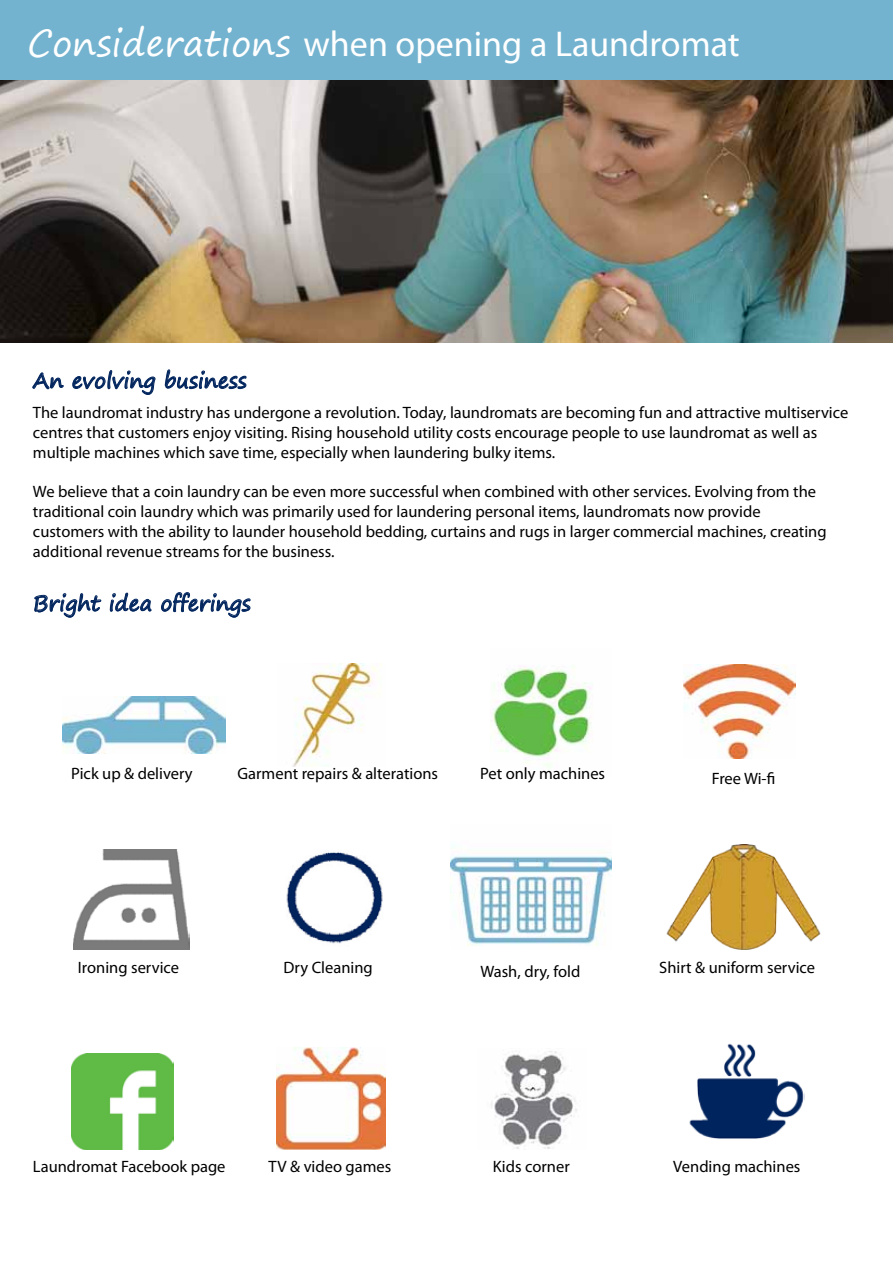
<style>
.page{position:relative;width:893px;height:1263px;background:#fff}
.page>*{position:absolute;margin:0;border:0;box-sizing:border-box;transform-origin:0 0}
.t1{font:36px "Myriad Pro";color:#fff}
.t2{font:21px "Segoe Print";color:#00245d}
.t3{font:16.5px/19.8px "Myriad Pro";color:#000}
.s1{font-family:"Segoe Print"}
</style>
<div class="page">
<img style="left:293px;top:663px;width:89px;height:103px">
<img style="left:286px;top:852px;width:97px;height:92px">
<img style="left:492px;top:665px;width:100px;height:103px">
<svg style="left:32px;top:372px;width:32px;height:18px"></svg>
<svg style="left:72px;top:370px;width:84px;height:25px"></svg>
<svg style="left:164px;top:369px;width:83px;height:20px"></svg>
<svg style="left:34px;top:593px;width:68px;height:25px"></svg>
<svg style="left:109px;top:592px;width:43px;height:20px"></svg>
<svg style="left:161px;top:592px;width:90px;height:26px"></svg>
<div style="left:0;top:0;width:893px;height:81px;background:#74b3cf"></div>
<img style="left:0;top:81px;width:893px;height:261px">
<img style="left:62px;top:696px;width:163px;height:58px">
<img style="left:73px;top:850px;width:117px;height:100px">
<img style="left:666px;top:844px;width:155px;height:106px">
<img style="left:491px;top:1051px;width:86px;height:98px">
<img style="left:689px;top:1043px;width:116px;height:96px">
<img style="left:450px;top:855px;width:162px;height:91px">
<img style="left:71px;top:1053px;width:102px;height:96px">
<img style="left:277px;top:1047px;width:108px;height:102px">
<img style="left:684px;top:664px;width:111px;height:95px">
<h1 class="t1" style="left:28px;top:21px;width:714px"><span class="s1">Considerations</span> when opening a Laundromat</h1>
<p class="t2" style="left:33px;top:362px;width:215px">An evolving business</p>
<p class="t3" style="left:33px;top:402px;width:817px">The laundromat industry has undergone a revolution. Today, laundromats are becoming fun and attractive multiservice centres that customers enjoy visiting. Rising household utility costs encourage people to use laundromat as well as multiple machines which save time, especially when laundering bulky items.</p>
<p class="t3" style="left:33px;top:481px;width:795px">We believe that a coin laundry can be even more successful when combined with other services. Evolving from the traditional coin laundry which was primarily used for laundering personal items, laundromats now provide customers with the ability to launder household bedding, curtains and rugs in larger commercial machines, creating additional revenue streams for the business.</p>
<p class="t2" style="left:33px;top:584px;width:219px">Bright idea offerings</p>
<p class="t3" style="left:71px;top:763px;width:123px">Pick up &amp; delivery</p>
<p class="t3" style="left:237px;top:763px;width:202px">Garment repairs &amp; alterations</p>
<p class="t3" style="left:480px;top:763px;width:127px">Pet only machines</p>
<p class="t3" style="left:712px;top:768px;width:65px">Free Wi-fi</p>
<p class="t3" style="left:78px;top:958px;width:103px">Ironing service</p>
<p class="t3" style="left:284px;top:958px;width:91px">Dry Cleaning</p>
<p class="t3" style="left:480px;top:961px;width:101px">Wash, dry, fold</p>
<p class="t3" style="left:659px;top:958px;width:157px">Shirt &amp; uniform service</p>
<p class="t3" style="left:33px;top:1156px;width:194px">Laundromat Facebook page</p>
<p class="t3" style="left:269px;top:1156px;width:124px">TV &amp; video games</p>
<p class="t3" style="left:493px;top:1156px;width:78px">Kids corner</p>
<p class="t3" style="left:673px;top:1156px;width:129px">Vending machines</p>
</div>
